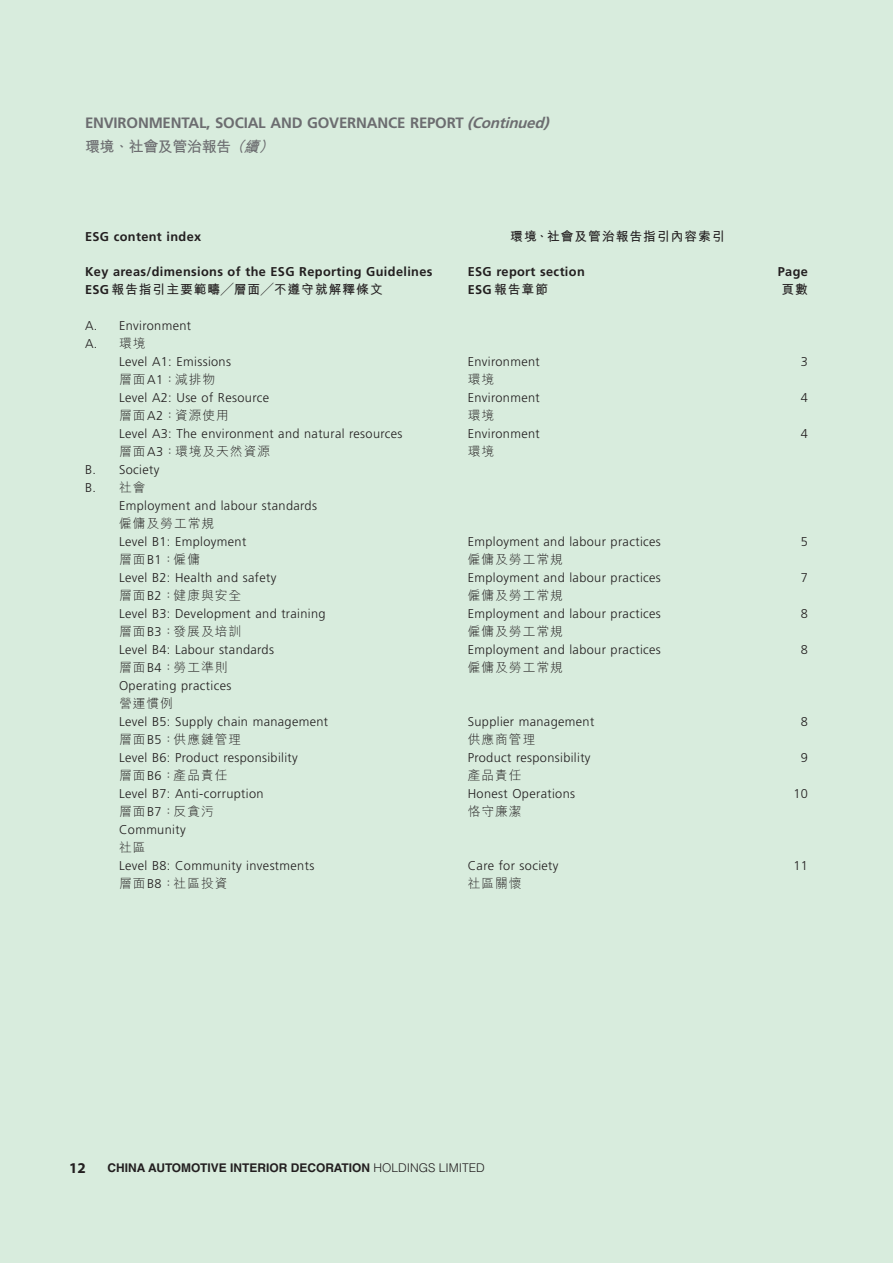
<style>
.page{position:relative;width:893px;height:1263px;background:#d8ecdd}
.page>*{position:absolute;margin:0;border:0;box-sizing:border-box;transform-origin:0 0}
.t1{font:700 15px "Frutiger LT Std";letter-spacing:-.015em;color:#6c6d70}
.t2{font:700 15px "M Hei HK";letter-spacing:-.03em;color:#6c6d70}
.t3{font:700 15px "Myriad Pro";color:#231f20}
.t4{font:300 12.75px/18px "Frutiger LT Std";letter-spacing:.03em;color:#231f20}
.t5{font:300 12.75px "M Hei HK";letter-spacing:.08em;color:#231f20}
.t6{font:700 12.75px "Frutiger LT Std";letter-spacing:.03em;color:#231f20}
.t7{font:700 12.75px "M Hei HK";letter-spacing:.08em;color:#231f20}
.t8{font:700 12px "Helvetica LT Std";color:#231f20}
.s1{font-style:italic}
.s2{font-family:"Frutiger LT Std"}
.s3{font-family:"M Hei HK"}
.s4{font-weight:300}
</style>
<div class="page">
<p class="t1" style="left:85px;top:114px;width:470px">Environmental, social and governance report <span class="s1">(continued)</span></p>
<p class="t2" style="left:85px;top:136px;width:195px">環境、社會及管治報告<span class="s1">（續）</span></p>
<p class="t6" style="left:85px;top:229px;width:118px">Esg content index</p>
<p class="t7" style="left:510px;top:227px;width:216px">環境、社會及管治報告指引內容索引</p>
<p class="t6" style="left:85px;top:264px;width:349px">Key areas/dimensions of the Esg reporting guidelines</p>
<p class="t6" style="left:468px;top:264px;width:119px">Esg report section</p>
<p class="t6" style="left:778px;top:264px;width:32px">page</p>
<p class="t7" style="left:85px;top:280px;width:299px"><span class="s2">Esg</span>報告指引主要範疇╱層面╱不遵守就解釋條文</p>
<p class="t7" style="left:468px;top:280px;width:82px"><span class="s2">Esg</span>報告章節</p>
<p class="t7" style="left:781px;top:280px;width:28px">頁數</p>
<p class="t4" style="left:85px;top:317px;width:108px">A. Environment<br>A. <span class="s3">環境</span></p>
<p class="t4" style="left:119px;top:353px;width:113px">Level A1: Emissions</p>
<p class="t4" style="left:468px;top:353px;width:74px">Environment</p>
<p class="t4" style="left:801px;top:353px;width:9px">3</p>
<p class="t5" style="left:119px;top:373px;width:98px">層面<span class="s2">A1</span>：減排物</p>
<p class="t5" style="left:468px;top:373px;width:28px">環境</p>
<p class="t4" style="left:119px;top:389px;width:152px">Level A2: Use of Resource</p>
<p class="t4" style="left:468px;top:389px;width:74px">Environment</p>
<p class="t4" style="left:801px;top:389px;width:9px">4</p>
<p class="t5" style="left:119px;top:409px;width:111px">層面<span class="s2">A2</span>：資源使用</p>
<p class="t5" style="left:468px;top:409px;width:28px">環境</p>
<p class="t4" style="left:119px;top:425px;width:285px">Level A3: The environment and natural resources</p>
<p class="t4" style="left:468px;top:425px;width:74px">Environment</p>
<p class="t4" style="left:801px;top:425px;width:9px">4</p>
<p class="t5" style="left:119px;top:445px;width:153px">層面<span class="s2">A3</span>：環境及天然資源</p>
<p class="t5" style="left:468px;top:445px;width:28px">環境</p>
<p class="t4" style="left:85px;top:461px;width:76px">B. Society<br>B. <span class="s3">社會</span></p>
<p class="t4" style="left:119px;top:497px;width:199px">Employment and labour standards</p>
<p class="t5" style="left:119px;top:517px;width:97px">僱傭及勞工常規</p>
<p class="t4" style="left:119px;top:533px;width:129px">Level B1: Employment</p>
<p class="t4" style="left:468px;top:533px;width:195px">Employment and labour practices</p>
<p class="t4" style="left:801px;top:533px;width:9px">5</p>
<p class="t5" style="left:119px;top:553px;width:83px">層面<span class="s2">B1</span>：僱傭</p>
<p class="t5" style="left:468px;top:553px;width:97px">僱傭及勞工常規</p>
<p class="t4" style="left:119px;top:569px;width:159px">Level B2: Health and safety</p>
<p class="t4" style="left:468px;top:569px;width:195px">Employment and labour practices</p>
<p class="t4" style="left:801px;top:569px;width:9px">7</p>
<p class="t5" style="left:119px;top:589px;width:124px">層面<span class="s2">B2</span>：健康與安全</p>
<p class="t5" style="left:468px;top:589px;width:97px">僱傭及勞工常規</p>
<p class="t4" style="left:119px;top:605px;width:208px">Level B3: Development and training</p>
<p class="t4" style="left:468px;top:605px;width:195px">Employment and labour practices</p>
<p class="t4" style="left:801px;top:605px;width:9px">8</p>
<p class="t5" style="left:119px;top:625px;width:124px">層面<span class="s2">B3</span>：發展及培訓</p>
<p class="t5" style="left:468px;top:625px;width:97px">僱傭及勞工常規</p>
<p class="t4" style="left:119px;top:641px;width:156px">Level B4: Labour standards</p>
<p class="t4" style="left:468px;top:641px;width:195px">Employment and labour practices</p>
<p class="t4" style="left:801px;top:641px;width:9px">8</p>
<p class="t5" style="left:119px;top:661px;width:110px">層面<span class="s2">B4</span>：勞工準則</p>
<p class="t5" style="left:468px;top:661px;width:97px">僱傭及勞工常規</p>
<p class="t4" style="left:119px;top:677px;width:114px">Operating practices</p>
<p class="t5" style="left:119px;top:697px;width:55px">營運慣例</p>
<p class="t4" style="left:119px;top:713px;width:211px">Level B5: Supply chain management</p>
<p class="t4" style="left:468px;top:713px;width:128px">Supplier management</p>
<p class="t4" style="left:801px;top:713px;width:9px">8</p>
<p class="t5" style="left:119px;top:733px;width:124px">層面<span class="s2">B5</span>：供應鏈管理</p>
<p class="t5" style="left:468px;top:733px;width:69px">供應商管理</p>
<p class="t4" style="left:119px;top:749px;width:180px">Level B6: Product responsibility</p>
<p class="t4" style="left:468px;top:749px;width:124px">Product responsibility</p>
<p class="t4" style="left:801px;top:749px;width:9px">9</p>
<p class="t5" style="left:119px;top:769px;width:110px">層面<span class="s2">B6</span>：產品責任</p>
<p class="t5" style="left:468px;top:769px;width:55px">產品責任</p>
<p class="t4" style="left:119px;top:785px;width:146px">Level B7: Anti-corruption</p>
<p class="t4" style="left:468px;top:785px;width:109px">Honest Operations</p>
<p class="t4" style="left:793px;top:785px;width:16px">10</p>
<p class="t5" style="left:119px;top:805px;width:96px">層面<span class="s2">B7</span>：反貪污</p>
<p class="t5" style="left:468px;top:805px;width:55px">恪守廉潔</p>
<p class="t4" style="left:119px;top:821px;width:68px">Community</p>
<p class="t5" style="left:119px;top:841px;width:28px">社區</p>
<p class="t4" style="left:119px;top:857px;width:197px">Level B8: Community investments</p>
<p class="t4" style="left:468px;top:857px;width:92px">Care for society</p>
<p class="t4" style="left:793px;top:857px;width:16px">11</p>
<p class="t5" style="left:119px;top:877px;width:110px">層面<span class="s2">B8</span>：社區投資</p>
<p class="t5" style="left:468px;top:877px;width:55px">社區關懷</p>
<p class="t3" style="left:69px;top:1159px;width:18px">12</p>
<p class="t8" style="left:108px;top:1161px;width:379px">CHINA AUTOMOTIVE INTERIOR DECORATION <span class="s4">HOLDINGS LIMITED</span></p>
</div>
